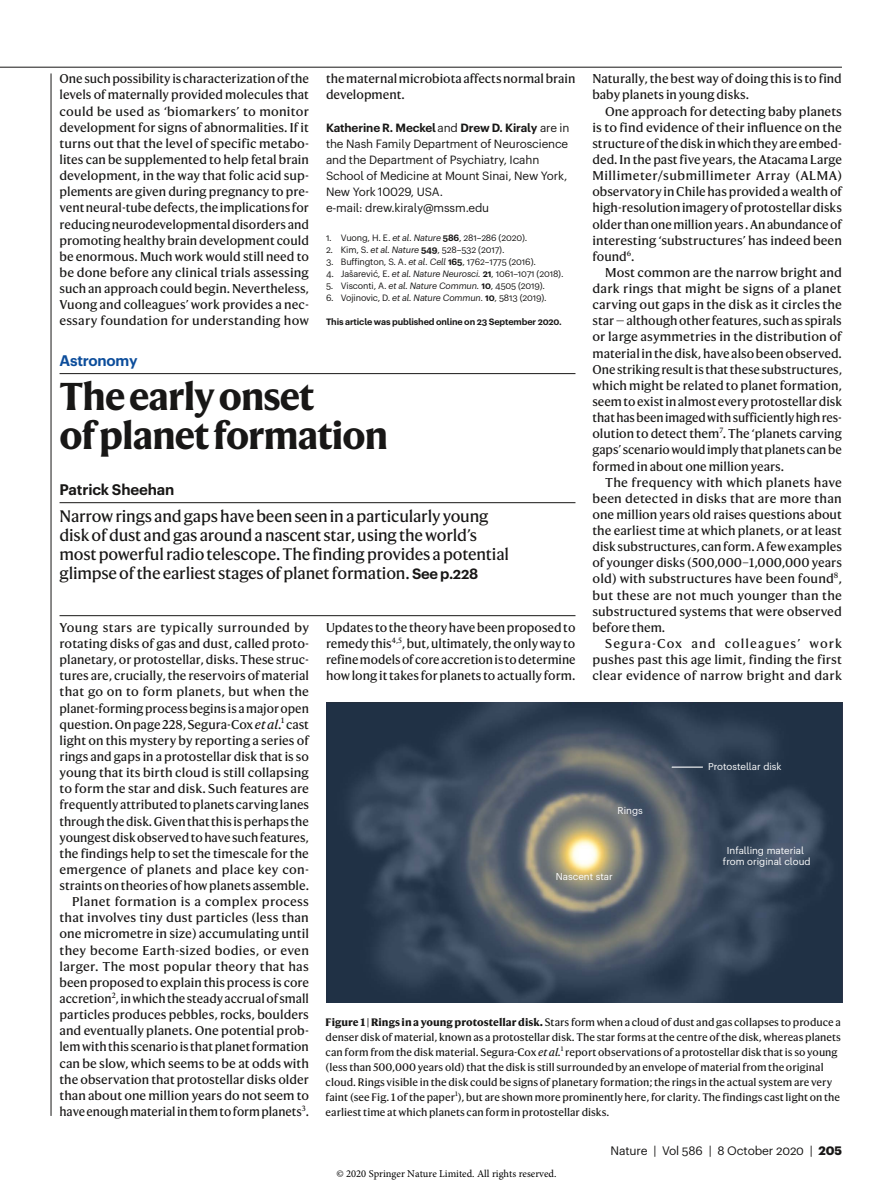
<style>
.page{position:relative;width:893px;height:1187px;background:#fff}
.page>*{position:absolute;margin:0;border:0;box-sizing:border-box;transform-origin:0 0}
.t1{font:700 37.5px/39px "Harding";letter-spacing:-.025em;color:#181716}
.t2{font:16.2px/19px "Harding Text";letter-spacing:-.015em;color:#181716}
.t3{font:600 15px "Graphik Naturel";letter-spacing:-.01em;color:#181716}
.t4{font:600 15px "Graphik Naturel";letter-spacing:-.015em;color:#0c4d9b}
.t5{font:12.3px/16.2px "Harding Text";color:#181716;text-align:justify}
.t6{font:12px "Graphik Naturel";letter-spacing:-.01em;color:#181716}
.t7{font:11.7px/16px "Graphik Naturel";letter-spacing:-.01em;color:#181716}
.t8{font:10.5px/15px "Harding Text";letter-spacing:.005em;color:#181716}
.t9{font:10.5px "Minion Pro";color:#000}
.t10{font:9.75px/11.7px "Graphik Naturel";color:#fff;text-align:center}
.t11{font:9px "Graphik Naturel";letter-spacing:-.015em;color:#181716}
.t12{font:600 9px "Graphik Naturel";letter-spacing:-.015em;color:#181716}
.s1{font-weight:600}
.s2{font-style:italic}
.s3{font-family:"Graphik Naturel";font-weight:600;font-size:14.7px}
.s4{font-weight:700}
</style>
<div class="page">
<hr style="left:60px;top:615px;width:515px;height:1px;background:#181716">
<hr style="left:60px;top:373px;width:515px;height:1px;background:#181716">
<hr style="left:60px;top:502px;width:515px;height:1px;background:#181716">
<img style="left:326px;top:702px;width:516px;height:300px">
<hr style="left:672px;top:766px;width:31px;height:1px;background:#fff">
<hr style="left:51px;top:73px;width:1px;height:1042px;background:#181716">
<hr style="left:0;top:67px;width:842px;height:1px;background:#181716">
<p class="t5" style="left:60px;top:71px;width:251px">One such possibility is characterization of the levels of maternally provided molecules that could be used as ‘biomarkers’ to monitor development for signs of abnormalities. If it turns out that the level of specific metabo&shy;lites can be supplemented to help fetal brain development, in the way that folic acid sup&shy;plements are given during pregnancy to pre&shy;vent neural-tube defects, the implications for reducing neurodevelopmental disorders and promoting healthy brain development could be enormous. Much work would still need to be done before any clinical trials assessing such an approach could begin. Nevertheless, Vuong and colleagues’ work provides a nec&shy;essary foundation for understanding how</p>
<p class="t5" style="left:326px;top:71px;width:251px">the maternal microbiota affects normal brain development.</p>
<p class="t5" style="left:592px;top:71px;width:251px">Naturally, the best way of doing this is to find baby planets in young disks.</p>
<p class="t5" style="left:592px;top:103px;width:251px;text-indent:13px">One approach for detecting baby planets is to find evidence of their influence on the structure of the disk in which they are embed&shy;ded. In the past five years, the Atacama Large Millimeter/submillimeter Array (ALMA) observatory in Chile has provided a wealth of high-resolution imagery of protostellar disks older than one million years . An abundance of interesting ‘substructures’ has indeed been found<sup>6</sup>.</p>
<p class="t5" style="left:592px;top:265px;width:251px;text-indent:13px">Most common are the narrow bright and dark rings that might be signs of a planet carving out gaps in the disk as it circles the star — although other features, such as spirals or large asymmetries in the distribution of material in the disk, have also been observed.<br>One striking result is that these substructures, which might be related to planet formation, seem to exist in almost every protostellar disk that has been imaged with sufficiently high res&shy;olution to detect them<sup>7</sup>.The ‘planets carving gaps’ scenario would imply that planets can be formed in about one million years.</p>
<p class="t5" style="left:592px;top:474px;width:251px;text-indent:13px">The frequency with which planets have been detected in disks that are more than one million years old raises questions about the earliest time at which planets, or at least disk substructures, can form. A few examples of younger disks (500,000–1,000,000 years old) with substructures have been found<sup>8</sup>, but these are not much younger than the substructured systems that were observed before them.</p>
<p class="t5" style="left:592px;top:635px;width:251px;text-indent:13px">Segura-Cox and colleagues’ work pushes past this age limit, finding the first clear evidence of narrow bright and dark</p>
<p class="t7" style="left:326px;top:119px;width:245px"><span class="s1">Katherine R. Meckel</span>and <span class="s1">Drew D. Kiraly</span> are in the Nash Family Department of Neuroscience and the Department of Psychiatry, Icahn School of Medicine at Mount Sinai, New York, New York 10029, USA.<br>e-mail: drew.kiraly@mssm.edu</p>
<p class="t11" style="left:326px;top:231px;width:203px">1. Vuong, H. E. <span class="s2">et al. Nature</span> <span class="s1">586</span>, 281–286 (2020).</p>
<p class="t11" style="left:326px;top:243px;width:180px">2. Kim, S. <span class="s2">et al. Nature</span> <span class="s1">549</span>, 528–532 (2017).</p>
<p class="t11" style="left:326px;top:255px;width:211px">3. Buffington, S. A. <span class="s2">et al. Cell</span> <span class="s1">165</span>, 1762–1775 (2016).</p>
<p class="t11" style="left:326px;top:267px;width:239px">4. Jašarević, E. <span class="s2">et al. Nature Neurosci.</span> <span class="s1">21</span>, 1061–1071 (2018).</p>
<p class="t11" style="left:326px;top:279px;width:221px">5. Visconti, A. <span class="s2">et al. Nature Commun.</span> <span class="s1">10</span>, 4505 (2019).</p>
<p class="t11" style="left:326px;top:291px;width:222px">6. Vojinovic, D. <span class="s2">et al. Nature Commun.</span> <span class="s1">10</span>, 5813 (2019).</p>
<p class="t12" style="left:326px;top:315px;width:237px">This article was published online on 23 September 2020.</p>
<p class="t4" style="left:60px;top:349px;width:80px">Astronomy</p>
<h1 class="t1" style="left:60px;top:377px;width:330px">The early onset<br>of planet formation</h1>
<p class="t3" style="left:60px;top:478px;width:116px">Patrick Sheehan</p>
<p class="t2" style="left:60px;top:506px;width:451px">Narrow rings and gaps have been seen in a particularly young disk of dust and gas around a nascent star, using the world’s most powerful radio telescope. The finding provides a potential glimpse of the earliest stages of planet formation. <span class="s3">See p.228</span></p>
<p class="t5" style="left:60px;top:619px;width:251px;text-align:right">Young stars are typically surrounded by rotating disks of gas and dust, called proto&shy;planetary, or protostellar, disks. These struc&shy;tures are, crucially, the reservoirs of material that go on to form planets, but when the planet-forming process begins is a major open question. On page 228, Segura-Cox <span class="s2">et al</span>.<sup>1</sup> cast light on this mystery by reporting a series of rings and gaps in a protostellar disk that is so young that its birth cloud is still collapsing to form the star and disk. Such features are frequently attributed to planets carving lanes through the disk. Given that this is perhaps the youngest disk observed to have such features, the findings help to set the timescale for the emergence of planets and place key con&shy;straints on theories of how planets assemble.<br>Planet formation is a complex process that involves tiny dust particles (less than one micrometre in size) accumulating until they become Earth-sized bodies, or even larger. The most popular theory that has been proposed to explain this process is core accretion<sup>2</sup>, in which the steady accrual of small particles produces pebbles, rocks, boulders and eventually planets. One potential prob&shy;lem with this scenario is that planet formation can be slow, which seems to be at odds with the observation that protostellar disks older than about one million years do not seem to have enough material in them to form planets<sup>3</sup>.</p>
<p class="t5" style="left:326px;top:619px;width:251px">Updates to the theory have been proposed to remedy this<sup>4,5</sup>, but, ultimately, the only way to refinemodels of core accretion is to determine how long it takes for planets to actually form.</p>
<p class="t10" style="left:708px;top:760px;width:75px">Protostellar disk</p>
<p class="t10" style="left:618px;top:803px;width:27px">Rings</p>
<p class="t10" style="left:723px;top:843px;width:89px">Infalling material from original cloud</p>
<p class="t10" style="left:556px;top:869px;width:59px">Nascent star</p>
<p class="t8" style="left:326px;top:1014px;width:517px"><span class="s4">Figure 1 | Rings in a young protostellar disk.</span> Stars form when a cloud of dust and gas collapses to produce a denser disk of material, known as a protostellar disk. The star forms at the centre of the disk, whereas planets can form from the disk material. Segura-Cox <span class="s2">et al.</span><sup>1</sup> report observations of a protostellar disk that is so young (less than 500,000 years old) that the disk is still surrounded by an envelope of material from the original cloud. Rings visible in the disk could be signs of planetary formation; the rings in the actual system are very faint (see Fig. 1 of the paper<sup>1</sup>), but are shown more prominently here, for clarity. The findings cast light on the earliest time at which planets can form in protostellar disks.</p>
<p class="t9" style="left:336px;top:1166px;width:222px">© 2020 Springer Nature Limited. All rights reserved.</p>
<p class="t6" style="left:610px;top:1141px;width:233px">Nature | Vol 586 | 8 October 2020 | <span class="s4">205</span></p>
</div>
